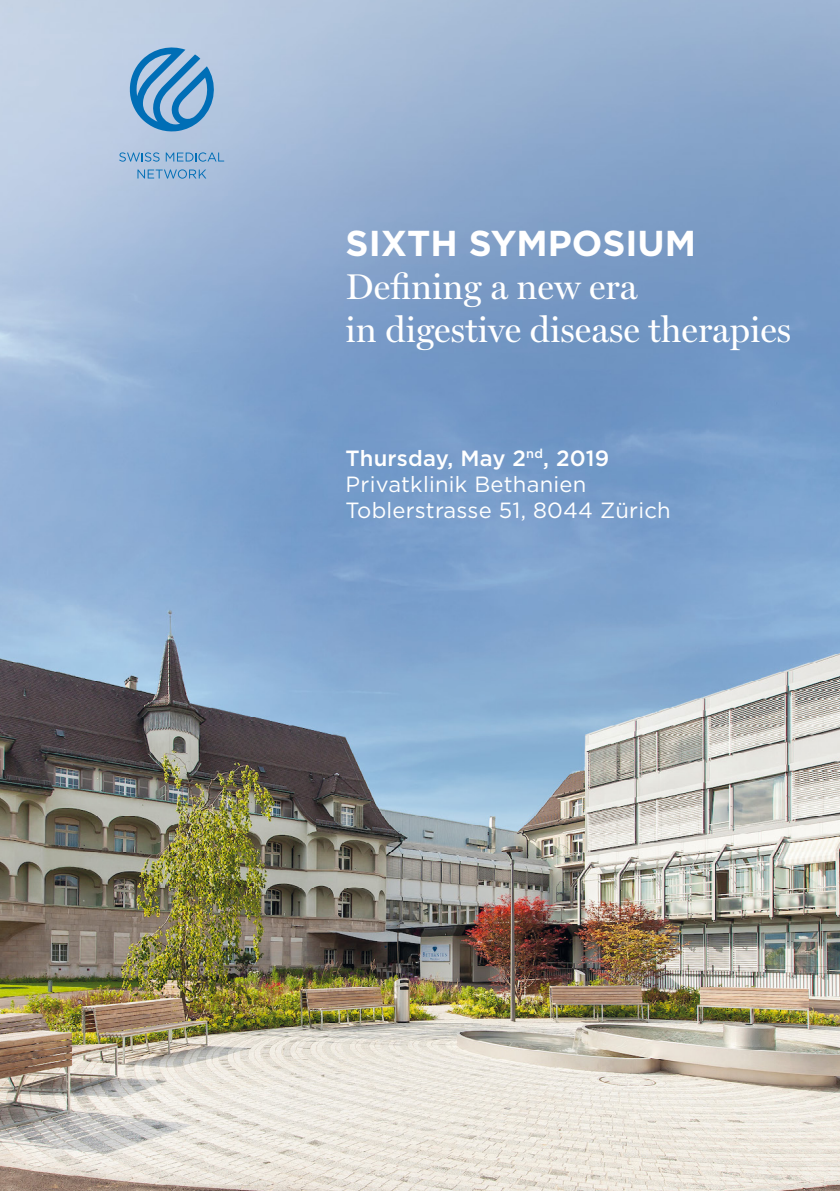
<style>
.page{position:relative;width:840px;height:1191px;background:#fff}
.page>*{position:absolute;margin:0;border:0;box-sizing:border-box;transform-origin:0 0}
.t1{font:36px/43.2px "Miller Display";color:#fff}
.t2{font:700 36px "Gotham";color:#fff}
.t3{font:22px/26px "Gotham";letter-spacing:.01em;color:#fff}
.s1{font-weight:500}
</style>
<div class="page">
<img style="left:0;top:0;width:839px;height:1191px">
<svg style="left:126px;top:47px;width:91px;height:86px;background:#75a8d1"></svg>
<svg style="left:119px;top:152px;width:40px;height:10px"></svg>
<svg style="left:166px;top:152px;width:58px;height:10px"></svg>
<svg style="left:137px;top:169px;width:69px;height:10px"></svg>
<h1 class="t2" style="left:345px;top:219px;width:352px">SIXTH SYMPOSIUM</h1>
<h1 class="t1" style="left:345px;top:266px;width:447px">Defining a new era<br>in digestive disease therapies</h1>
<p class="t3" style="left:345px;top:444px;width:326px"><span class="s1">Thursday, May 2</span><sup>nd</sup><span class="s1">, 2019<br></span>Privatklinik Bethanien<br>Toblerstrasse 51, 8044 Zürich</p>
</div>
